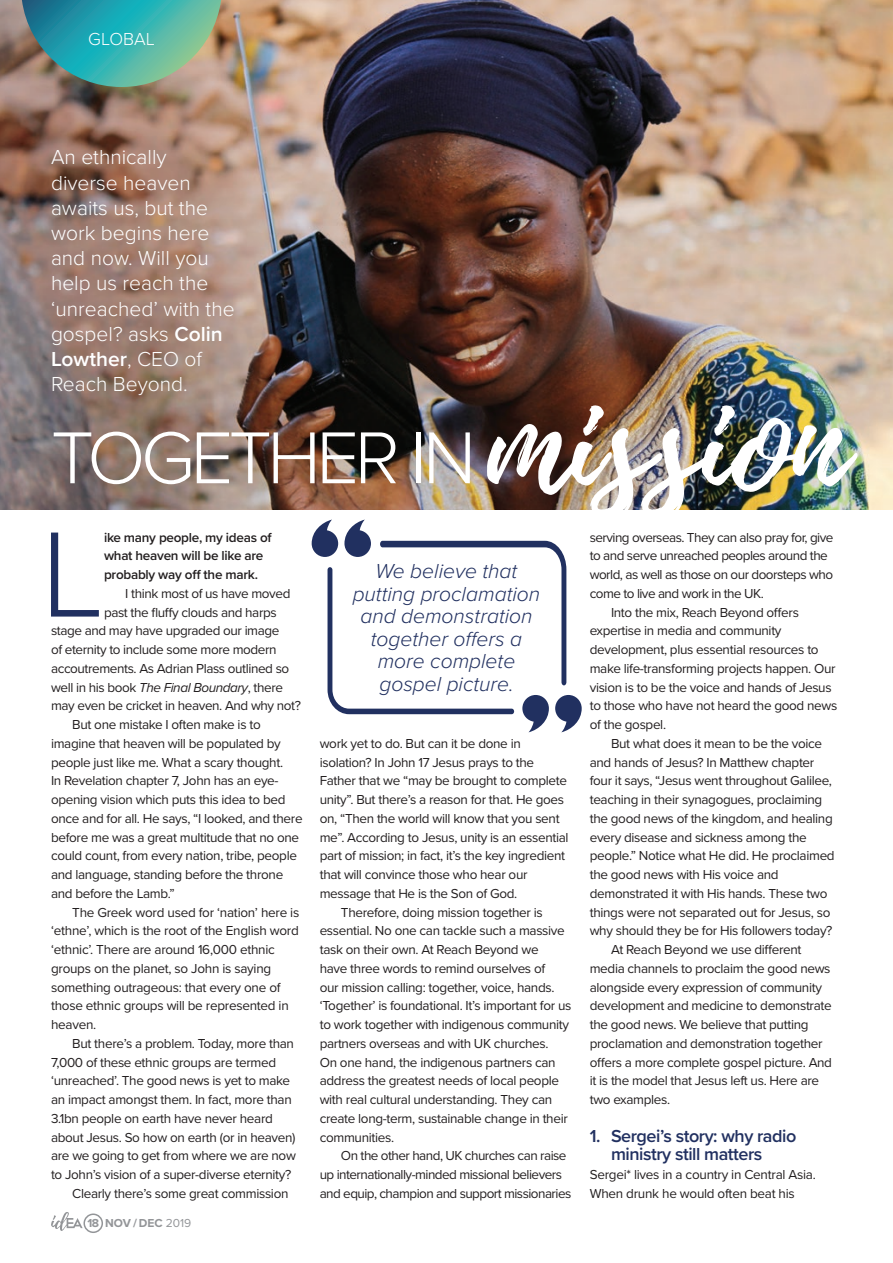
<style>
.page{position:relative;width:893px;height:1263px;background:#fff}
.page>*{position:absolute;margin:0;border:0;box-sizing:border-box;transform-origin:0 0}
.t1{font:156.6px "Playlist Script";color:#fff}
.Body_-_1st_par{font:300 126px "Proxima Nova";color:#213060}
.t2{font:300 76.2px "Proxima Nova";letter-spacing:-.06em;color:#fff}
.Stand-first{font:300 21px/25.2px "Proxima Nova";color:#fff}
.pull_quote{font:italic 300 21px/22.5px "Proxima Nova";color:#213060;text-align:center}
.Body_-_headers{font:600 18px/18.8px "Proxima Nova";letter-spacing:-.025em;color:#213060}
.TAB_COPY{font:300 18px "Proxima Nova";color:#fff}
.Body_-_indented{font:13.5px/18.8px "Proxima Nova";letter-spacing:-.025em;color:#231f20}
.Body_-_1st_par-2{font:600 13.5px/18.8px "Proxima Nova";letter-spacing:-.02em;color:#231f20}
.Body_-_No_Indent{font:13.5px/18.8px "Proxima Nova";letter-spacing:-.02em;color:#231f20}
.t3{font:700 12px "Proxima Nova";color:#939598}
.s1{font-weight:600}
.s2{font-style:italic}
.s3{font-weight:400}
</style>
<div class="page">
<svg style="left:51px;top:1212px;width:52px;height:21px"></svg>
<img style="left:0;top:0;width:893px;height:509px">
<svg style="left:22px;top:0;width:199px;height:87px;background:#54a39c"></svg>
<svg style="left:312px;top:519px;width:270px;height:213px"></svg>
<p class="TAB_COPY" style="left:88px;top:26px;width:68px">GLOBAL</p>
<p class="Stand-first" style="left:51px;top:144px;width:185px">An ethnically diverse heaven awaits us, but the work begins here and now. Will you help us reach the ‘unreached’ with the gospel? asks <span class="s1">Colin<br>Lowther</span>, CEO of<br>Reach Beyond.</p>
<p class="t2" style="left:51px;top:401px;width:427px">TOGETHER IN</p>
<p class="t1" style="left:487px;top:332px;width:361px">mission</p>
<p class="Body_-_1st_par" style="left:41px;top:481px;width:65px">L</p>
<p class="Body_-_1st_par-2" style="left:104px;top:527px;width:169px">ike many people, my ideas of what heaven will be like are probably way off the mark.</p>
<p class="Body_-_indented" style="left:125px;top:583px;width:167px">I think most of us have moved</p>
<p class="Body_-_indented" style="left:104px;top:602px;width:174px">past the fluffy clouds and harps</p>
<p class="Body_-_indented" style="left:51px;top:621px;width:230px">stage and may have upgraded our image</p>
<p class="Body_-_indented" style="left:51px;top:640px;width:227px">of eternity to include some more modern</p>
<p class="Body_-_indented" style="left:51px;top:658px;width:240px">accoutrements. As Adrian Plass outlined so</p>
<p class="Body_-_indented" style="left:51px;top:677px;width:234px">well in his book <span class="s2">The Final Boundary</span>, there</p>
<p class="Body_-_indented" style="left:51px;top:696px;width:251px">may even be cricket in heaven. And why not?</p>
<p class="Body_-_indented" style="left:51px;top:715px;width:253px;text-indent:21px">But one mistake I often make is to imagine that heaven will be populated by people just like me. What a scary thought.<br>In Revelation chapter 7, John has an eye&shy;opening vision which puts this idea to bed once and for all. He says, “I looked, and there before me was a great multitude that no one could count, from every nation, tribe, people and language, standing before the throne and before the Lamb.”</p>
<p class="Body_-_indented" style="left:51px;top:902px;width:250px;text-indent:21px">The Greek word used for ‘nation’ here is ‘ethne’, which is the root of the English word ‘ethnic’. There are around 16,000 ethnic groups on the planet, so John is saying something outrageous: that every one of those ethnic groups will be represented in heaven.</p>
<p class="Body_-_indented" style="left:51px;top:1033px;width:246px;text-indent:21px">But there’s a problem. Today, more than 7,000 of these ethnic groups are termed ‘unreached’. The good news is yet to make an impact amongst them. In fact, more than 3.1bn people on earth have never heard about Jesus. So how on earth (or in heaven) are we going to get from where we are now to John’s vision of a super-diverse eternity?</p>
<p class="Body_-_indented" style="left:72px;top:1183px;width:218px">Clearly there’s some great commission</p>
<p class="t3" style="left:87px;top:1214px;width:105px">18 NOV / DEC <span class="s3">2019</span></p>
<p class="pull_quote" style="left:353px;top:559px;width:189px">We believe that putting proclamation and demonstration together offers a more complete gospel picture.</p>
<p class="Body_-_indented" style="left:320px;top:733px;width:250px">work yet to do. But can it be done in isolation? In John 17 Jesus prays to the Father that we “may be brought to complete unity”. But there’s a reason for that. He goes on, “Then the world will know that you sent me”. According to Jesus, unity is an essential part of mission; in fact, it’s the key ingredient that will convince those who hear our message that He is the Son of God.</p>
<p class="Body_-_indented" style="left:320px;top:902px;width:253px;text-indent:21px">Therefore, doing mission together is essential. No one can tackle such a massive task on their own. At Reach Beyond we<br>have three words to remind ourselves of<br>our mission calling: together, voice, hands. ‘Together’ is foundational. It’s important for us to work together with indigenous community partners overseas and with UK churches.<br>On one hand, the indigenous partners can address the greatest needs of local people with real cultural understanding. They can create long-term, sustainable change in their communities.</p>
<p class="Body_-_indented" style="left:320px;top:1146px;width:253px;text-indent:21px">On the other hand, UK churches can raise up internationally-minded missional believers and equip, champion and support missionaries</p>
<p class="Body_-_indented" style="left:590px;top:527px;width:245px">serving overseas. They can also pray for, give to and serve unreached peoples around the world, as well as those on our doorsteps who come to live and work in the UK.</p>
<p class="Body_-_indented" style="left:590px;top:602px;width:249px;text-indent:21px">Into the mix, Reach Beyond offers expertise in media and community development, plus essential resources to make life-transforming projects happen. Our vision is to be the voice and hands of Jesus to those who have not heard the good news of the gospel.</p>
<p class="Body_-_indented" style="left:590px;top:733px;width:246px;text-indent:21px">But what does it mean to be the voice and hands of Jesus? In Matthew chapter four it says, “Jesus went throughout Galilee, teaching in their synagogues, proclaiming the good news of the kingdom, and healing every disease and sickness among the people.” Notice what He did. He proclaimed the good news with His voice and demonstrated it with His hands. These two things were not separated out for Jesus, so why should they be for His followers today?</p>
<p class="Body_-_indented" style="left:590px;top:940px;width:244px;text-indent:21px">At Reach Beyond we use different media channels to proclaim the good news alongside every expression of community development and medicine to demonstrate the good news. We believe that putting proclamation and demonstration together offers a more complete gospel picture. And it is the model that Jesus left us. Here are two examples.</p>
<p class="Body_-_headers" style="left:611px;top:1126px;width:187px;text-indent:-21px">1. Sergei’s story: why radio ministry still matters</p>
<p class="Body_-_No_Indent" style="left:590px;top:1165px;width:228px">Sergei* lives in a country in Central Asia.<br>When drunk he would often beat his</p>
</div>
